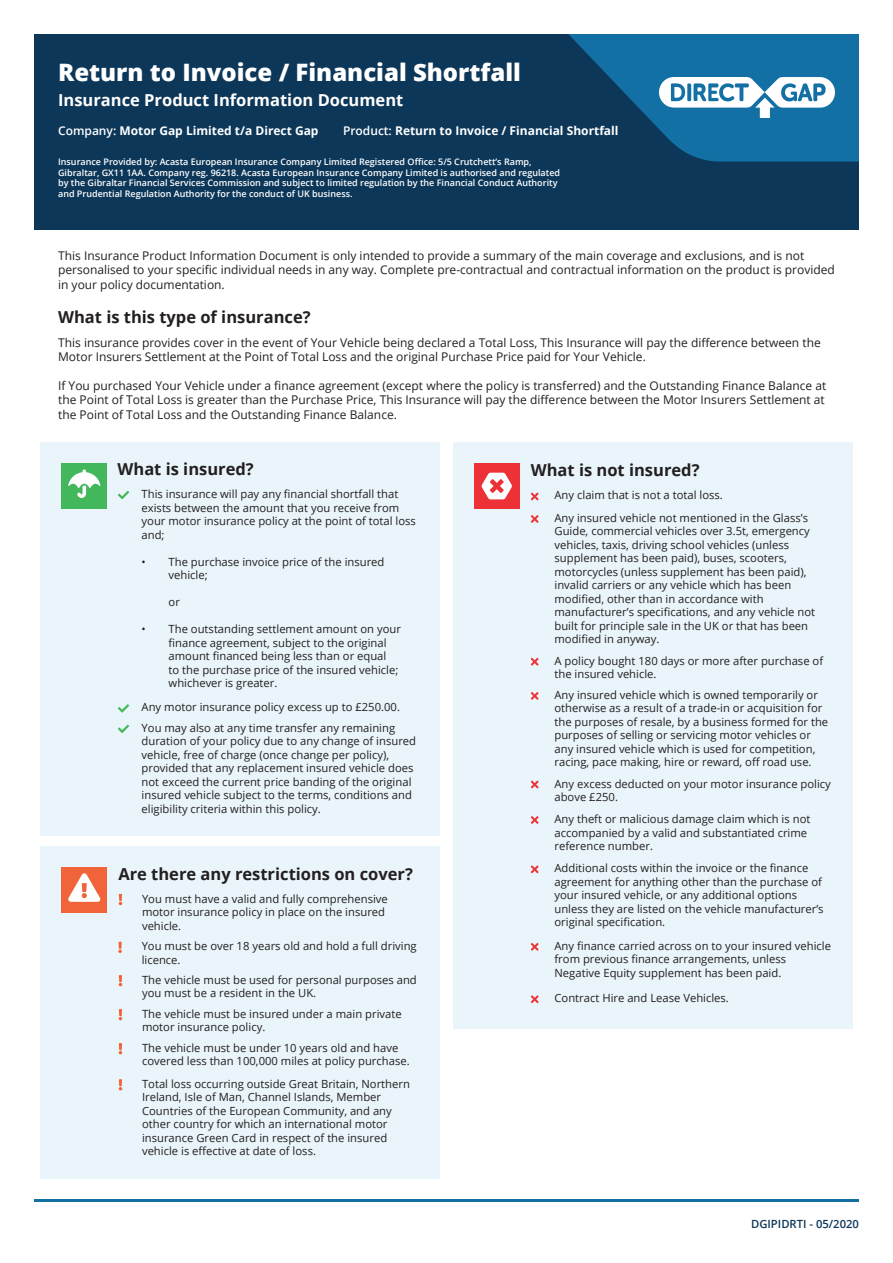
<style>
.page{position:relative;width:893px;height:1263px;background:#fff}
.page>*{position:absolute;margin:0;border:0;box-sizing:border-box;transform-origin:0 0}
.t1{font:800 24px "Open Sans";color:#fff}
.t2{font:700 16.5px "Open Sans";color:#231f20}
.t3{font:700 16.5px "Open Sans";color:#fff}
.t4{font:12px/14.4px "Open Sans";color:#231f20}
.t5{font:700 12px "Open Sans";color:#fff}
.t6{font:11.25px/13.5px "Open Sans";color:#231f20}
.t7{font:600 11.25px "Open Sans";color:#0c3759}
.t8{font:600 9px/10.8px "Open Sans";color:#fff}
.s1{font-weight:600}
</style>
<div class="page">
<div style="left:34px;top:34px;width:825px;height:196px;background:#0c3759"></div>
<div style="left:40px;top:442px;width:400px;height:394px;background:#e9f5fa"></div>
<div style="left:453px;top:442px;width:400px;height:587px;background:#e9f5fa"></div>
<svg style="left:568px;top:34px;width:291px;height:128px"></svg>
<img style="left:659px;top:78px;width:176px;height:40px">
<div style="left:62px;top:463px;width:45px;height:45px;background:#43b75b"></div>
<div style="left:474px;top:463px;width:45px;height:46px;background:#ed3237"></div>
<div style="left:40px;top:846px;width:400px;height:333px;background:#e9f5fa"></div>
<div style="left:62px;top:867px;width:45px;height:45px;background:#f16338"></div>
<svg style="left:68px;top:469px;width:32px;height:29px"></svg>
<svg style="left:481px;top:473px;width:31px;height:26px"></svg>
<svg style="left:68px;top:873px;width:33px;height:29px"></svg>
<hr style="left:34px;top:1199px;width:825px;height:2px;background:#1270a5">
<svg style="left:118px;top:491px;width:11px;height:8px"></svg>
<svg style="left:118px;top:704px;width:11px;height:9px"></svg>
<svg style="left:531px;top:492px;width:8px;height:8px"></svg>
<svg style="left:531px;top:515px;width:8px;height:8px"></svg>
<svg style="left:531px;top:692px;width:8px;height:8px"></svg>
<svg style="left:119px;top:894px;width:3px;height:11px"></svg>
<svg style="left:119px;top:975px;width:3px;height:11px"></svg>
<svg style="left:119px;top:1009px;width:3px;height:11px"></svg>
<svg style="left:119px;top:1079px;width:3px;height:11px"></svg>
<svg style="left:531px;top:780px;width:8px;height:8px"></svg>
<svg style="left:531px;top:816px;width:8px;height:8px"></svg>
<svg style="left:531px;top:943px;width:8px;height:8px"></svg>
<svg style="left:531px;top:995px;width:8px;height:8px"></svg>
<svg style="left:531px;top:865px;width:8px;height:8px"></svg>
<svg style="left:531px;top:658px;width:8px;height:8px"></svg>
<svg style="left:118px;top:725px;width:11px;height:8px"></svg>
<svg style="left:118px;top:942px;width:4px;height:11px"></svg>
<svg style="left:119px;top:1043px;width:3px;height:11px"></svg>
<p class="t1" style="left:58px;top:54px;width:464px">Return to Invoice / Financial Shortfall</p>
<p class="t3" style="left:58px;top:89px;width:347px">Insurance Product Information Document</p>
<p class="t5" style="left:58px;top:122px;width:262px"><span class="s1">Company:</span> Motor Gap Limited t/a Direct Gap</p>
<p class="t5" style="left:343px;top:122px;width:277px"><span class="s1">Product:</span> Return to Invoice / Financial Shortfall</p>
<p class="t8" style="left:58px;top:156px;width:504px">Insurance Provided by: Acasta European Insurance Company Limited Registered Office: 5/5 Crutchett’s Ramp, Gibraltar, GX11 1AA. Company reg. 96218. Acasta European Insurance Company Limited is authorised and regulated by the Gibraltar Financial Services Commission and subject to limited regulation by the Financial Conduct Authority and Prudential Regulation Authority for the conduct of UK business.</p>
<p class="t4" style="left:58px;top:248px;width:778px">This Insurance Product Information Document is only intended to provide a summary of the main coverage and exclusions, and is not personalised to your specific individual needs in any way. Complete pre-contractual and contractual information on the product is provided in your policy documentation.</p>
<p class="t2" style="left:58px;top:306px;width:254px">What is this type of insurance?</p>
<p class="t4" style="left:58px;top:335px;width:764px">This insurance provides cover in the event of Your Vehicle being declared a Total Loss, This Insurance will pay the difference between the<br>Motor Insurers Settlement at the Point of Total Loss and the original Purchase Price paid for Your Vehicle.</p>
<p class="t4" style="left:58px;top:378px;width:770px;text-align:justify">If You purchased Your Vehicle under a finance agreement (except where the policy is transferred) and the Outstanding Finance Balance at the Point of Total Loss is greater than the Purchase Price, This Insurance will pay the difference between the Motor Insurers Settlement at the Point of Total Loss and the Outstanding Finance Balance.</p>
<p class="t2" style="left:118px;top:457px;width:138px">What is insured?</p>
<p class="t6" style="left:142px;top:487px;width:258px">This insurance will pay any financial shortfall that</p>
<p class="t6" style="left:142px;top:500px;width:276px">exists between the amount that you receive from your motor insurance policy at the point of total loss and;</p>
<p class="t6" style="left:169px;top:554px;width:217px;text-indent:-27px">• The purchase invoice price of the insured vehicle;</p>
<p class="t6" style="left:169px;top:595px;width:13px">or</p>
<p class="t6" style="left:169px;top:622px;width:234px;text-indent:-27px">• The outstanding settlement amount on your finance agreement, subject to the original amount financed being less than or equal<br>to the purchase price of the insured vehicle; whichever is greater.</p>
<p class="t6" style="left:142px;top:700px;width:260px">Any motor insurance policy excess up to £250.00.</p>
<p class="t6" style="left:142px;top:721px;width:255px">You may also at any time transfer any remaining</p>
<p class="t6" style="left:142px;top:734px;width:276px">duration of your policy due to any change of insured</p>
<p class="t6" style="left:142px;top:748px;width:249px">vehicle, free of charge (once change per policy),</p>
<p class="t6" style="left:142px;top:761px;width:273px">provided that any replacement insured vehicle does</p>
<p class="t6" style="left:142px;top:775px;width:271px">not exceed the current price banding of the original</p>
<p class="t6" style="left:142px;top:788px;width:272px">insured vehicle subject to the terms, conditions and</p>
<p class="t6" style="left:142px;top:802px;width:181px">eligibility criteria within this policy.</p>
<p class="t2" style="left:118px;top:862px;width:296px">Are there any restrictions on cover?</p>
<p class="t6" style="left:142px;top:891px;width:247px">You must have a valid and fully comprehensive motor insurance policy in place on the insured vehicle.</p>
<p class="t6" style="left:142px;top:939px;width:277px">You must be over 18 years old and hold a full driving licence.</p>
<p class="t6" style="left:142px;top:972px;width:276px">The vehicle must be used for personal purposes and</p>
<p class="t6" style="left:142px;top:986px;width:176px">you must be a resident in the UK.</p>
<p class="t6" style="left:142px;top:1006px;width:261px">The vehicle must be insured under a main private</p>
<p class="t6" style="left:142px;top:1020px;width:125px">motor insurance policy.</p>
<p class="t6" style="left:142px;top:1040px;width:269px">The vehicle must be under 10 years old and have covered less than 100,000 miles at policy purchase.</p>
<p class="t6" style="left:142px;top:1077px;width:269px">Total loss occurring outside Great Britain, Northern</p>
<p class="t6" style="left:142px;top:1090px;width:241px">Ireland, Isle of Man, Channel Islands, Member</p>
<p class="t6" style="left:142px;top:1104px;width:251px">Countries of the European Community, and any other country for which an international motor insurance Green Card in respect of the insured vehicle is effective at date of loss.</p>
<p class="t2" style="left:531px;top:458px;width:170px">What is not insured?</p>
<p class="t6" style="left:554px;top:488px;width:170px">Any claim that is not a total loss.</p>
<p class="t6" style="left:554px;top:511px;width:255px">Any insured vehicle not mentioned in the Glass’s</p>
<p class="t6" style="left:554px;top:524px;width:257px">Guide, commercial vehicles over 3.5t, emergency</p>
<p class="t6" style="left:554px;top:538px;width:236px">vehicles, taxis, driving school vehicles (unless</p>
<p class="t6" style="left:554px;top:551px;width:234px">supplement has been paid), buses, scooters,</p>
<p class="t6" style="left:554px;top:565px;width:253px">motorcycles (unless supplement has been paid),</p>
<p class="t6" style="left:554px;top:578px;width:238px">invalid carriers or any vehicle which has been</p>
<p class="t6" style="left:554px;top:592px;width:211px">modified, other than in accordance with</p>
<p class="t6" style="left:554px;top:605px;width:262px">manufacturer’s specifications, and any vehicle not</p>
<p class="t6" style="left:554px;top:619px;width:255px">built for principle sale in the UK or that has been</p>
<p class="t6" style="left:554px;top:632px;width:106px">modified in anyway.</p>
<p class="t6" style="left:554px;top:653px;width:270px">A policy bought 180 days or more after purchase of the insured vehicle.</p>
<p class="t6" style="left:554px;top:688px;width:265px">Any insured vehicle which is owned temporarily or</p>
<p class="t6" style="left:554px;top:701px;width:275px">otherwise as a result of a trade-in or acquisition for the purposes of resale, by a business formed for the</p>
<p class="t6" style="left:554px;top:728px;width:262px">purposes of selling or servicing motor vehicles or any insured vehicle which is used for competition, racing, pace making, hire or reward, off road use.</p>
<p class="t6" style="left:554px;top:776px;width:278px">Any excess deducted on your motor insurance policy</p>
<p class="t6" style="left:554px;top:790px;width:65px">above £250.</p>
<p class="t6" style="left:554px;top:812px;width:257px">Any theft or malicious damage claim which is not</p>
<p class="t6" style="left:554px;top:825px;width:254px">accompanied by a valid and substantiated crime</p>
<p class="t6" style="left:554px;top:839px;width:100px">reference number.</p>
<p class="t6" style="left:554px;top:861px;width:255px">Additional costs within the invoice or the finance</p>
<p class="t6" style="left:554px;top:875px;width:269px">agreement for anything other than the purchase of</p>
<p class="t6" style="left:554px;top:888px;width:271px">your insured vehicle, or any additional options unless they are listed on the vehicle manufacturer’s original specification.</p>
<p class="t6" style="left:554px;top:939px;width:278px">Any finance carried across on to your insured vehicle</p>
<p class="t6" style="left:554px;top:952px;width:233px">from previous finance arrangements, unless<br>Negative Equity supplement has been paid.</p>
<p class="t6" style="left:554px;top:991px;width:176px">Contract Hire and Lease Vehicles.</p>
<p class="t7" style="left:751px;top:1216px;width:109px">DGIPIDRTI - 05/2020</p>
</div>
